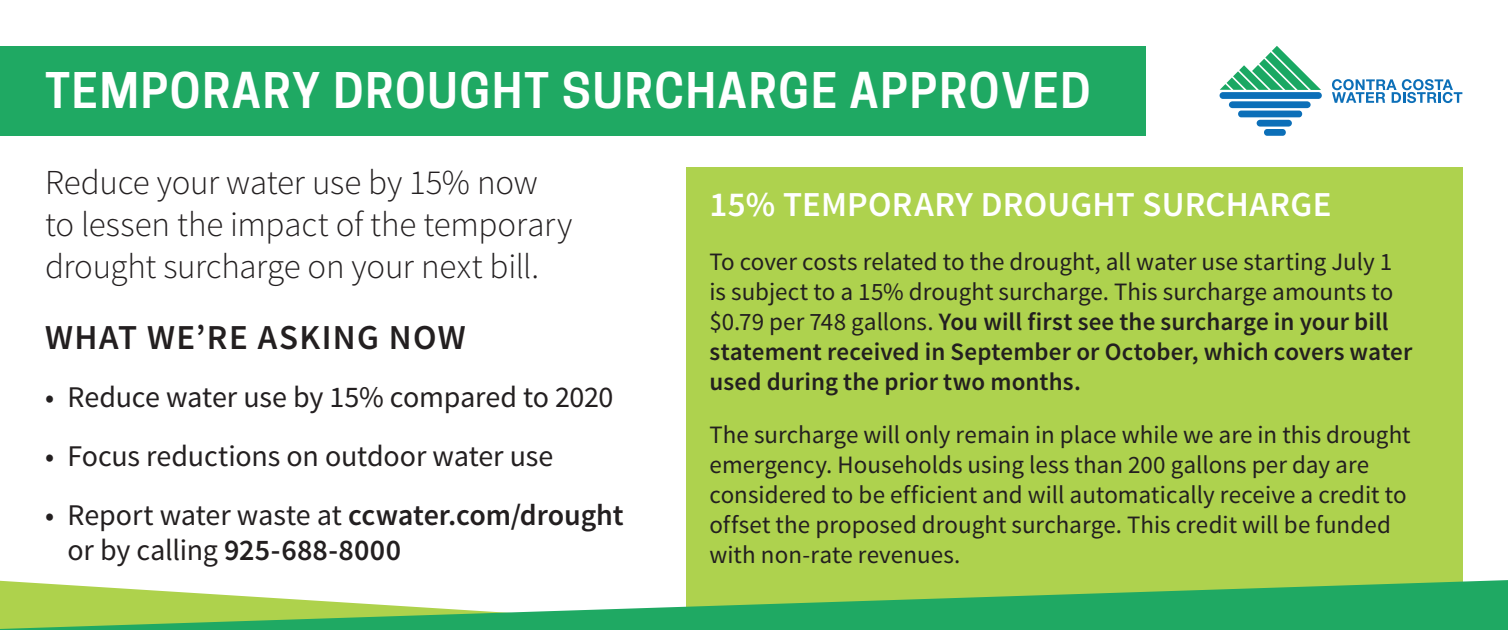
<style>
.page{position:relative;width:1508px;height:630px;background:#fff}
.page>*{position:absolute;margin:0;border:0;box-sizing:border-box;transform-origin:0 0}
.t1{font:600 46.25px "Cooper Hewitt";letter-spacing:.04em;color:#fff}
.body_copy{font:300 35px/42px "Source Sans Pro";letter-spacing:-.01em;color:#231f20}
.body_copy-2{font:600 35px "Source Sans Pro";letter-spacing:.005em;color:#fff}
.body_copy-3{font:600 35px "Source Sans Pro";letter-spacing:.04em;color:#231f20}
.t2{font:30px "Source Sans Pro";letter-spacing:-.005em;color:#231f20}
.t3{font:600 30px/35px "Source Sans Pro";letter-spacing:.005em;color:#231f20}
.body_copy-4{font:25px/30px "Source Sans Pro";color:#231f20}
.s1{font-weight:400}
.s2{font-weight:600}
</style>
<div class="page">
<div style="left:687px;top:167px;width:775px;height:463px;background:#aed24e"></div>
<svg style="left:0;top:580px;width:1508px;height:50px;fill:#24aa63"></svg>
<svg style="left:1220px;top:46px;width:101px;height:44px"></svg>
<div style="left:1219px;top:92px;width:102px;height:7px;background:#0c6fb8;border-radius:3px"></div>
<div style="left:1229px;top:101px;width:81px;height:7px;background:#0c6fb8;border-radius:4px"></div>
<div style="left:1238px;top:111px;width:64px;height:6px;background:#0c6fb8;border-radius:3px"></div>
<div style="left:1256px;top:120px;width:35px;height:7px;background:#0c6fb8;border-radius:3px"></div>
<div style="left:1264px;top:129px;width:21px;height:7px;background:#0c6fb8;border-radius:3px"></div>
<svg style="left:1332px;top:79px;width:130px;height:24px"></svg>
<div style="left:0;top:46px;width:1145px;height:90px;background:#1fa963"></div>
<p class="t1" style="left:45px;top:63px;width:1047px">TEMPORARY DROUGHT SURCHARGE APPROVED</p>
<p class="body_copy" style="left:45px;top:161px;width:529px">Reduce your water use by 15% now to lessen the impact of the temporary drought surcharge on your next bill.</p>
<p class="body_copy-3" style="left:45px;top:315px;width:422px">WHAT WE’RE ASKING NOW</p>
<p class="t2" style="left:45px;top:379px;width:570px">• Reduce water use by 15% compared to 2020</p>
<p class="t2" style="left:45px;top:438px;width:510px">• Focus reductions on outdoor water use</p>
<p class="t3" style="left:68px;top:498px;width:557px;text-indent:-22px"><span class="s1">• Report water waste at</span> ccwater.com/drought <span class="s1">or by calling</span> 925-688-8000</p>
<p class="body_copy-2" style="left:709px;top:182px;width:623px">15% TEMPORARY DROUGHT SURCHARGE</p>
<p class="body_copy-4" style="left:709px;top:247px;width:704px">To cover costs related to the drought, all water use starting July 1 is subject to a 15% drought surcharge. This surcharge amounts to $0.79 per 748 gallons. <span class="s2">You will first see the surcharge in your bill statement received in September or October, which covers water used during the prior two months.</span></p>
<p class="body_copy-4" style="left:709px;top:421px;width:703px">The surcharge will only remain in place while we are in this drought emergency. Households using less than 200 gallons per day are considered to be efficient and will automatically receive a credit to offset the proposed drought surcharge. This credit will be funded with non-rate revenues.</p>
</div>
